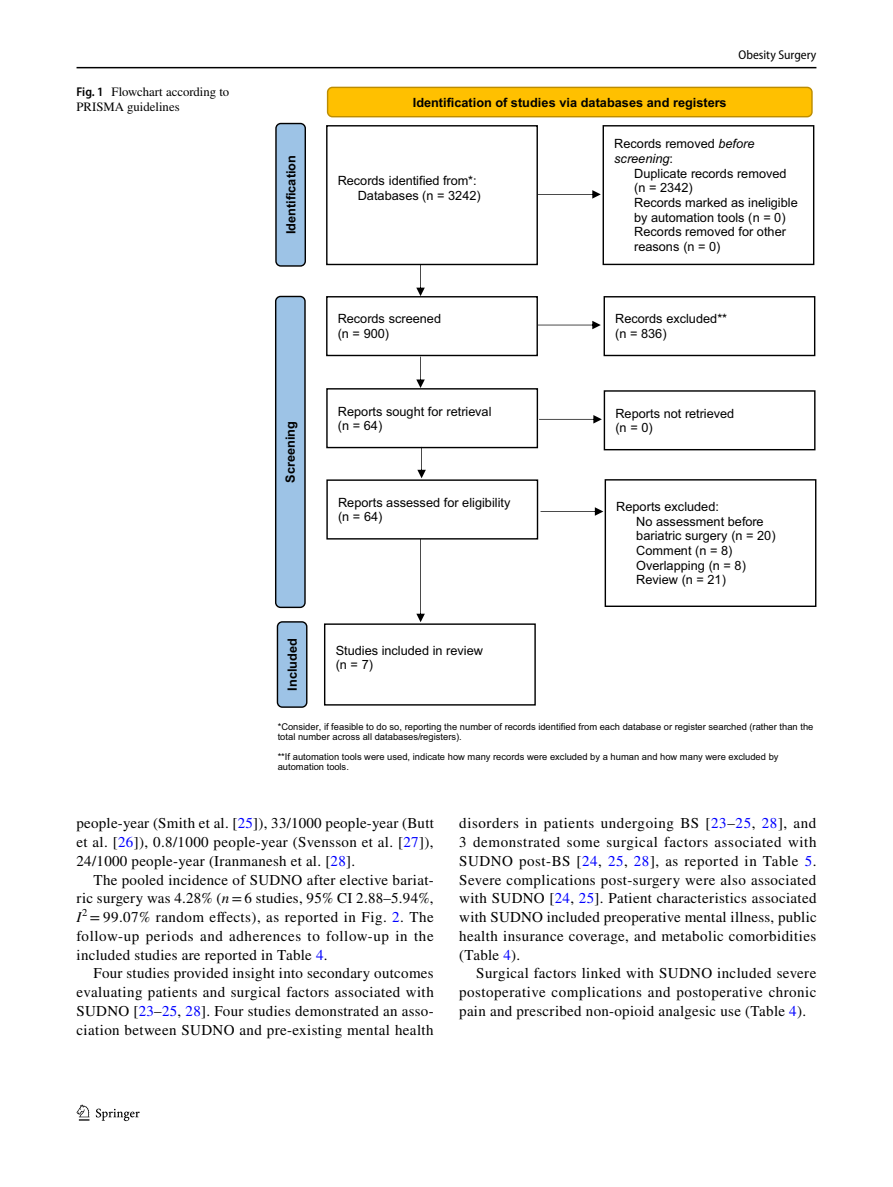
<style>
.page{position:relative;width:893px;height:1187px;background:#fff}
.page>*{position:absolute;margin:0;border:0;box-sizing:border-box;transform-origin:0 0}
.t1{font:15px/18.8px "STIX";letter-spacing:.02em;color:#000;text-align:justify}
.t2{font:12.75px/14.7px "Arial";color:#000}
.t3{font:700 12.75px "Arial";color:#000}
.t4{font:12.75px/15px "STIX";color:#000}
.t5{font:semi-condensed 12.75px "Myriad Pro";color:#000}
.t6{font:9.3px/10.8px "Arial";color:#000}
.s1{font-family:"Myriad Pro";font-weight:600;font-stretch:semi-condensed}
.s2{font-style:italic}
.s3{color:#00f}
</style>
<div class="page">
<hr style="left:77px;top:67px;width:739px;height:1px;background:#000">
<svg style="left:77px;top:1104px;width:12px;height:16px"></svg>
<svg style="left:96px;top:1108px;width:44px;height:12px"></svg>
<div style="left:326px;top:125px;width:212px;height:140px;border:1px solid #000"></div>
<div style="left:603px;top:125px;width:211px;height:140px;border:1px solid #000"></div>
<div style="left:326px;top:296px;width:212px;height:60px;border:1px solid #000"></div>
<div style="left:604px;top:296px;width:211px;height:60px;border:1px solid #000"></div>
<div style="left:326px;top:388px;width:212px;height:60px;border:1px solid #000"></div>
<div style="left:604px;top:390px;width:211px;height:60px;border:1px solid #000"></div>
<div style="left:326px;top:479px;width:212px;height:60px;border:1px solid #000"></div>
<div style="left:605px;top:479px;width:211px;height:128px;border:1px solid #000"></div>
<div style="left:324px;top:623px;width:212px;height:82px;border:1px solid #000"></div>
<svg style="left:538px;top:190px;width:63px;height:9px"></svg>
<svg style="left:538px;top:321px;width:63px;height:8px"></svg>
<svg style="left:539px;top:415px;width:63px;height:8px"></svg>
<svg style="left:541px;top:507px;width:62px;height:8px"></svg>
<div style="left:328px;top:87px;width:484px;height:30px;background:#ffc000;border-radius:5px"></div>
<div style="left:327px;top:87px;width:486px;height:30px;border:1px solid #bc8c00;border-radius:5px"></div>
<div style="left:276px;top:123px;width:29px;height:143px;background:#9dc3e6;border-radius:5px"></div>
<div style="left:275px;top:123px;width:31px;height:144px;border:1px solid #000;border-radius:5px"></div>
<div style="left:276px;top:296px;width:29px;height:311px;background:#9dc3e6;border-radius:5px"></div>
<div style="left:275px;top:296px;width:31px;height:312px;border:1px solid #000;border-radius:5px"></div>
<div style="left:277px;top:622px;width:30px;height:85px;background:#9dc3e6;border-radius:5px"></div>
<div style="left:277px;top:621px;width:30px;height:86px;border:1px solid #000;border-radius:5px"></div>
<svg style="left:416px;top:265px;width:9px;height:31px"></svg>
<svg style="left:416px;top:356px;width:9px;height:32px"></svg>
<svg style="left:417px;top:447px;width:9px;height:31px"></svg>
<svg style="left:416px;top:539px;width:9px;height:83px"></svg>
<p class="t4" style="left:77px;top:85px;width:154px"><span class="s1">Fig. 1</span> Flowchart according to<br>PRISMA guidelines</p>
<p class="t3" style="left:282px;top:234px;width:81px;rotate:-90deg">dI ne oi taci f i t n</p>
<p class="t3" style="left:281px;top:483px;width:63px;rotate:-90deg">Screening</p>
<p class="t5" style="left:739px;top:48px;width:79px">Obesity Surgery</p>
<p class="t3" style="left:413px;top:93px;width:315px">Identification of studies via databases and registers</p>
<p class="t2" style="left:358px;top:173px;width:125px;text-indent:-20px">Records identified from*:<br>Databases (n = 3242)</p>
<p class="t2" style="left:614px;top:137px;width:142px">Records removed <span class="s2">before screening</span>:</p>
<p class="t2" style="left:634px;top:166px;width:165px">Duplicate records removed (n = 2342)<br>Records marked as ineligible by automation tools (n = 0)<br>Records removed for other reasons (n = 0)</p>
<p class="t2" style="left:338px;top:311px;width:105px">Records screened (n = 900)</p>
<p class="t2" style="left:615px;top:311px;width:114px">Records excluded** (n = 836)</p>
<p class="t2" style="left:338px;top:403px;width:155px">Reports sought for retrieval (n = 64)</p>
<p class="t2" style="left:615px;top:405px;width:120px">Reports not retrieved (n = 0)</p>
<p class="t2" style="left:338px;top:495px;width:174px">Reports assessed for eligibility (n = 64)</p>
<p class="t2" style="left:636px;top:499px;width:141px;text-indent:-20px">Reports excluded:<br>No assessment before bariatric surgery (n = 20)<br>Comment (n = 8)<br>Overlapping (n = 8)<br>Review (n = 21)</p>
<p class="t3" style="left:283px;top:690px;width:54px;rotate:-90deg">Included</p>
<p class="t6" style="left:278px;top:721px;width:537px">*Consider, if feasible to do so, reporting the number of records identified from each database or register searched (rather than the total number across all databases/registers).</p>
<p class="t6" style="left:278px;top:750px;width:502px">**If automation tools were used, indicate how many records were excluded by a human and how many were excluded by automation tools.</p>
<p class="t2" style="left:336px;top:642px;width:149px">Studies included in review (n = 7)</p>
<p class="t1" style="left:77px;top:814px;width:359px">people-year (Smith et al. [<span class="s3">25</span>]), 33/1000 people-year (Butt et al. [<span class="s3">26</span>]), 0.8/1000 people-year (Svensson et al. [<span class="s3">27</span>]), 24/1000 people-year (Iranmanesh et al. [<span class="s3">28</span>].</p>
<p class="t1" style="left:77px;top:871px;width:359px;text-indent:17px">The pooled incidence of SUDNO after elective bariat&shy;ric surgery was 4.28% (<span class="s2">n</span>=6 studies, 95% CI 2.88–5.94%, <span class="s2">I</span><sup>2</sup> = 99.07% random effects), as reported in Fig. <span class="s3">2</span>. The follow-up periods and adherences to follow-up in the included studies are reported in Table <span class="s3">4</span>.</p>
<p class="t1" style="left:77px;top:964px;width:359px;text-indent:17px">Four studies provided insight into secondary outcomes evaluating patients and surgical factors associated with SUDNO [<span class="s3">23</span>–<span class="s3">25</span>, <span class="s3">28</span>]. Four studies demonstrated an asso&shy;ciation between SUDNO and pre-existing mental health</p>
<p class="t1" style="left:459px;top:814px;width:359px">disorders in patients undergoing BS [<span class="s3">23</span>–<span class="s3">25</span>, <span class="s3">28</span>], and 3 demonstrated some surgical factors associated with SUDNO post-BS [<span class="s3">24</span>, <span class="s3">25</span>, <span class="s3">28</span>], as reported in Table <span class="s3">5</span>.<br>Severe complications post-surgery were also associated with SUDNO [<span class="s3">24</span>, <span class="s3">25</span>]. Patient characteristics associated with SUDNO included preoperative mental illness, public health insurance coverage, and metabolic comorbidities (Table <span class="s3">4</span>).</p>
<p class="t1" style="left:459px;top:964px;width:359px;text-indent:17px">Surgical factors linked with SUDNO included severe postoperative complications and postoperative chronic pain and prescribed non-opioid analgesic use (Table <span class="s3">4</span>).</p>
</div>
